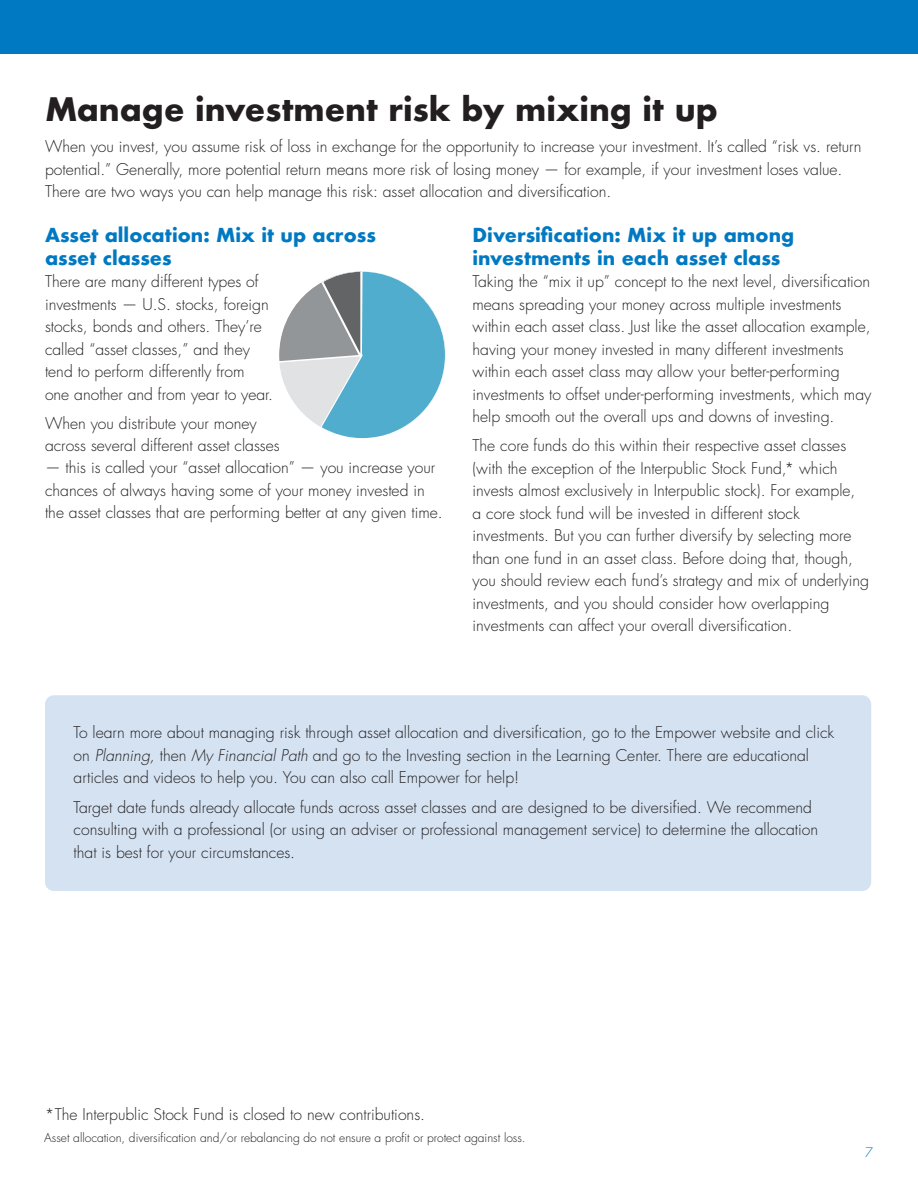
<style>
.page{position:relative;width:918px;height:1188px;background:#fff}
.page>*{position:absolute;margin:0;border:0;box-sizing:border-box;transform-origin:0 0}
.t1{font:700 31.5px "Futura";color:#231f20}
.t2{font:700 18.75px/22.5px "Futura";color:#0079c2}
.t3{font:300 15.75px/22.5px "Futura Std";color:#231f20}
.t4{font:300 12.75px "Futura Std";color:#0079c2}
.t5{font:300 12px "Futura Std";color:#231f20}
.s1{font-style:italic}
</style>
<div class="page">
<div style="left:0;top:0;width:918px;height:54px;background:#0079c2"></div>
<div style="left:45px;top:695px;width:826px;height:196px;background:#d4e2f2;border-radius:9px"></div>
<svg style="left:279px;top:272px;width:167px;height:166px"></svg>
<h1 class="t1" style="left:45px;top:86px;width:674px">Manage investment risk by mixing it up</h1>
<p class="t3" style="left:45px;top:136px;width:818px">When you invest, you assume risk of loss in exchange for the opportunity to increase your investment. It’s called “risk vs. return potential.” Generally, more potential return means more risk of losing money — for example, if your investment loses value.<br>There are two ways you can help manage this risk: asset allocation and diversification.</p>
<p class="t2" style="left:45px;top:224px;width:333px">Asset allocation: Mix it up across asset classes</p>
<p class="t3" style="left:45px;top:271px;width:229px">There are many different types of investments — U.S. stocks, foreign stocks, bonds and others. They’re called “asset classes,” and they tend to perform differently from<br>one another and from year to year.</p>
<p class="t3" style="left:45px;top:412px;width:236px">When you distribute your money across several different asset classes</p>
<p class="t3" style="left:45px;top:457px;width:399px">— this is called your “asset allocation” — you increase your chances of always having some of your money invested in the asset classes that are performing better at any given time.</p>
<p class="t2" style="left:472px;top:224px;width:323px">Diversification: Mix it up among investments in each asset class</p>
<p class="t3" style="left:472px;top:271px;width:400px">Taking the “mix it up” concept to the next level, diversification means spreading your money across multiple investments within each asset class. Just like the asset allocation example, having your money invested in many different investments within each asset class may allow your better-performing investments to offset under-performing investments, which may help smooth out the overall ups and downs of investing.</p>
<p class="t3" style="left:472px;top:435px;width:398px">The core funds do this within their respective asset classes (with the exception of the Interpublic Stock Fund,* which invests almost exclusively in Interpublic stock). For example,<br>a core stock fund will be invested in different stock investments. But you can further diversify by selecting more than one fund in an asset class. Before doing that, though, you should review each fund’s strategy and mix of underlying investments, and you should consider how overlapping investments can affect your overall diversification.</p>
<p class="t3" style="left:74px;top:722px;width:762px">To learn more about managing risk through asset allocation and diversification, go to the Empower website and click on <span class="s1">Planning,</span> then <span class="s1">My Financial Path</span> and go to the Investing section in the Learning Center. There are educational articles and videos to help you. You can also call Empower for help!</p>
<p class="t3" style="left:74px;top:796px;width:746px">Target date funds already allocate funds across asset classes and are designed to be diversified. We recommend consulting with a professional (or using an adviser or professional management service) to determine the allocation that is best for your circumstances.</p>
<p class="t3" style="left:45px;top:1103px;width:382px">*The Interpublic Stock Fund is closed to new contributions.</p>
<p class="t5" style="left:44px;top:1131px;width:483px">Asset allocation, diversification and/or rebalancing do not ensure a profit or protect against loss.</p>
<p class="t4" style="left:865px;top:1144px;width:9px">7</p>
</div>
